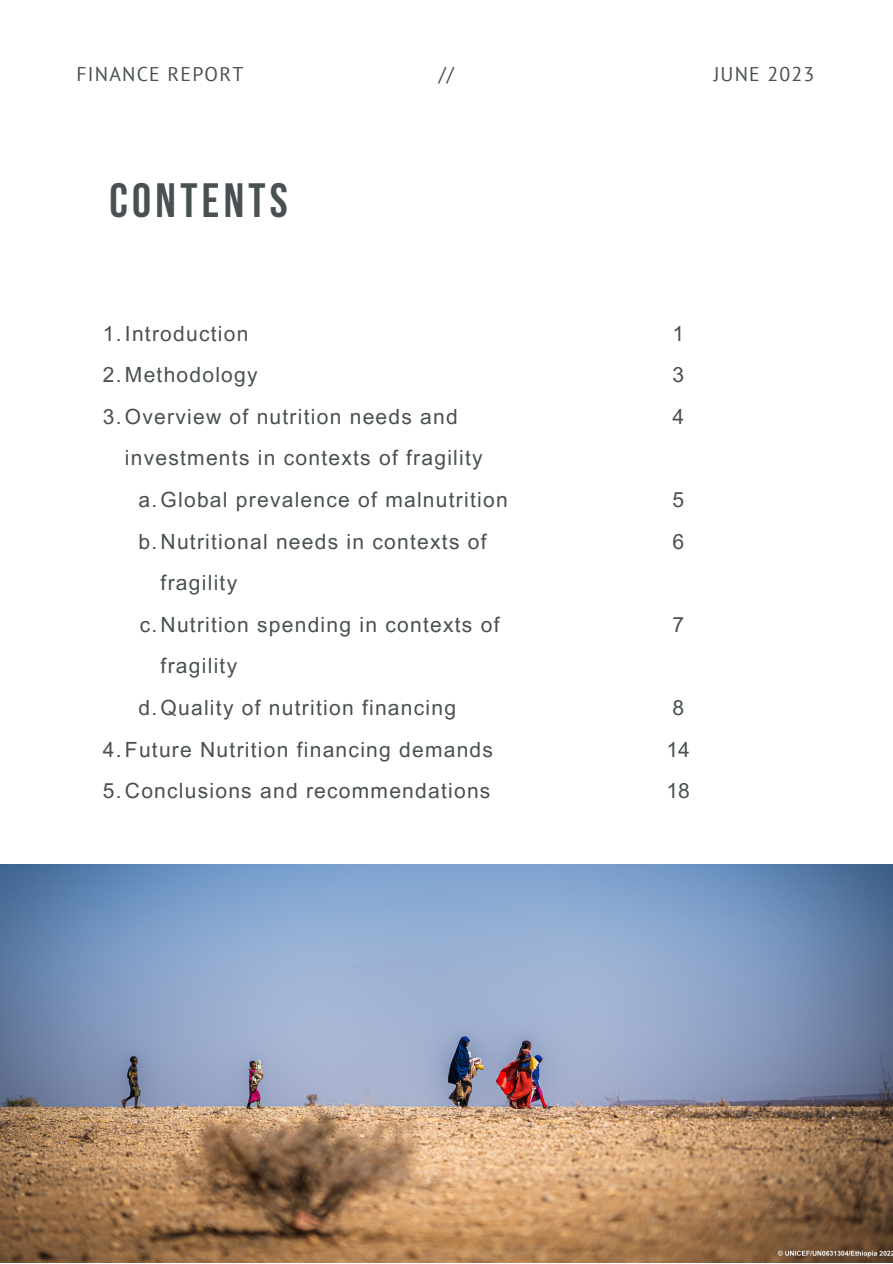
<style>
.page{position:relative;width:893px;height:1264px;background:#fff}
.page>*{position:absolute;margin:0;border:0;box-sizing:border-box;transform-origin:0 0}
.t1{font:700 48px "Bebas Neue";letter-spacing:.09em;color:#495052}
.t2{font:21px/41.5px "Arial MT Pro";letter-spacing:.06em;color:#495052}
.t3{font:19.8px "PT Sans";letter-spacing:.06em;color:#495052}
</style>
<div class="page">
<img style="left:0;top:864px;width:892px;height:398px">
<p class="t3" style="left:76px;top:61px;width:168px">FINANCE REPORT</p>
<p class="t3" style="left:438px;top:61px;width:17px">//</p>
<p class="t1" style="left:109px;top:181px;width:180px">CONTENTS</p>
<p class="t2" style="left:103px;top:315px;width:147px">1.Introduction</p>
<p class="t2" style="left:103px;top:356px;width:156px">2.Methodology</p>
<p class="t2" style="left:125px;top:398px;width:359px;text-indent:-22px">3.Overview of nutrition needs and investments in contexts of fragility</p>
<p class="t2" style="left:138px;top:481px;width:370px">a.Global prevalence of malnutrition</p>
<p class="t2" style="left:161px;top:523px;width:327px;text-indent:-22px">b.Nutritional needs in contexts of fragility</p>
<p class="t2" style="left:161px;top:606px;width:340px;text-indent:-21px">c.Nutrition spending in contexts of fragility</p>
<p class="t2" style="left:138px;top:689px;width:319px">d.Quality of nutrition financing</p>
<p class="t2" style="left:103px;top:731px;width:391px">4.Future Nutrition financing demands</p>
<p class="t2" style="left:103px;top:772px;width:389px">5.Conclusions and recommendations</p>
<p class="t3" style="left:713px;top:61px;width:102px">JUNE 2023</p>
<p class="t2" style="left:672px;top:315px;width:13px">1</p>
<p class="t2" style="left:672px;top:356px;width:13px">3</p>
<p class="t2" style="left:672px;top:398px;width:13px">4</p>
<p class="t2" style="left:672px;top:481px;width:13px">5</p>
<p class="t2" style="left:672px;top:523px;width:13px">6</p>
<p class="t2" style="left:672px;top:606px;width:13px">7</p>
<p class="t2" style="left:672px;top:689px;width:13px">8</p>
<p class="t2" style="left:666px;top:731px;width:25px">14</p>
<p class="t2" style="left:666px;top:772px;width:25px">18</p>
</div>
